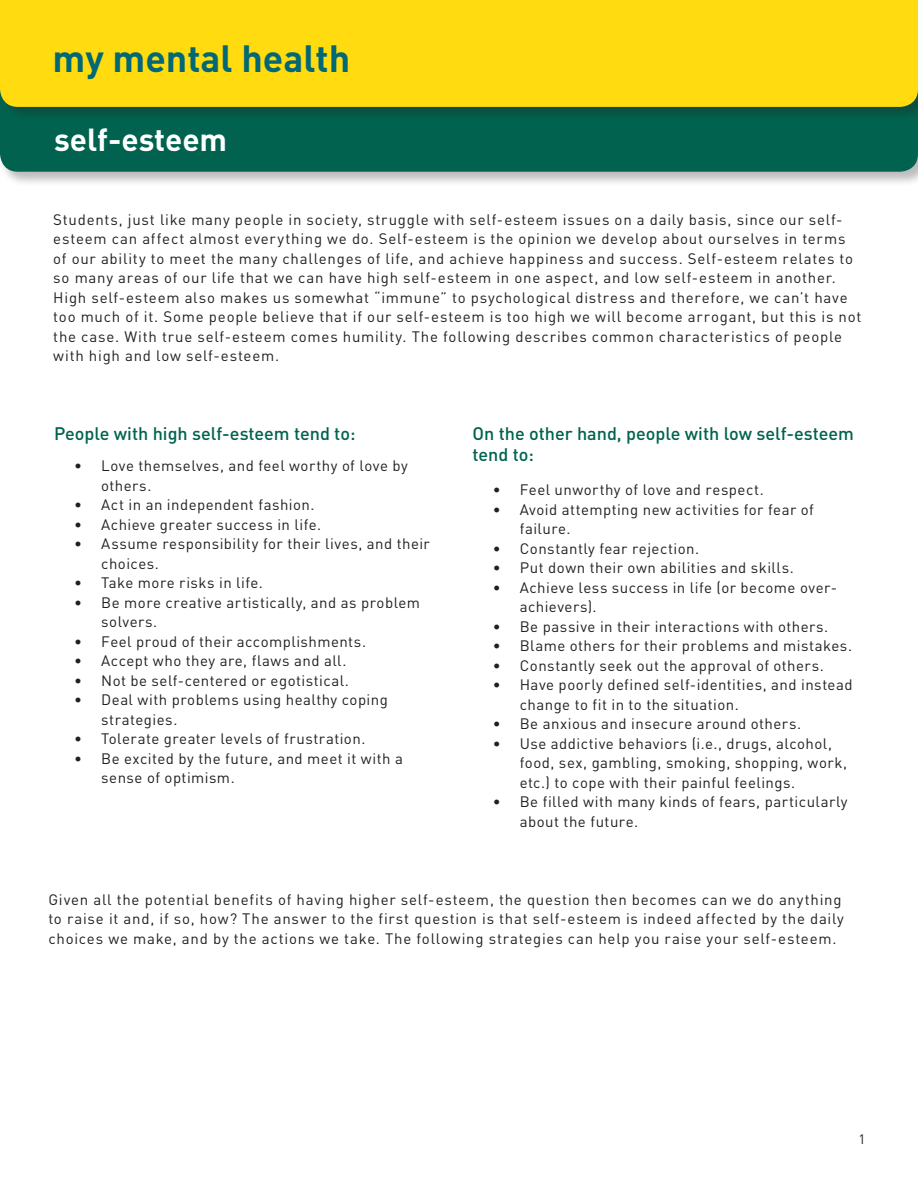
<style>
.page{position:relative;width:918px;height:1188px;background:#fff}
.page>*{position:absolute;margin:0;border:0;box-sizing:border-box;transform-origin:0 0}
.t1{font:700 37.5px "DIN Pro";color:#016875}
.t2{font:700 31.5px "DIN Pro";color:#fff}
.t3{font:500 18px/21.6px "DIN Pro";color:#01634f}
.t4{font:15px/19.5px "DIN Pro";letter-spacing:.04em;color:#231f20}
.t5{font:13.5px "DIN Pro";color:#231f20}
</style>
<div class="page">
<div style="left:0;top:22px;width:918px;height:165px;background:#231f20;opacity:.3"></div>
<div style="left:0;top:24px;width:918px;height:148px;background:#01634f;border-radius:18px"></div>
<div style="left:0;top:0;width:918px;height:122px;background:#055948"></div>
<div style="left:0;top:0;width:918px;height:107px;background:#ffdb0f"></div>
<p class="t1" style="left:52px;top:27px;width:299px">my mental health</p>
<p class="t2" style="left:54px;top:114px;width:175px">self-esteem</p>
<p class="t4" style="left:53px;top:208px;width:810px">Students, just like many people in society, struggle with self-esteem issues on a daily basis, since our self&shy;esteem can affect almost everything we do. Self-esteem is the opinion we develop about ourselves in terms of our ability to meet the many challenges of life, and achieve happiness and success. Self-esteem relates to so many areas of our life that we can have high self-esteem in one aspect, and low self-esteem in another.<br>High self-esteem also makes us somewhat “immune” to psychological distress and therefore, we can’t have too much of it. Some people believe that if our self-esteem is too high we will become arrogant, but this is not the case. With true self-esteem comes humility. The following describes common characteristics of people with high and low self-esteem.</p>
<p class="t3" style="left:54px;top:420px;width:303px">People with high self-esteem tend to:</p>
<p class="t4" style="left:101px;top:455px;width:308px;text-indent:-27px">• Love themselves, and feel worthy of love by others.</p>
<p class="t4" style="left:74px;top:494px;width:242px">• Act in an independent fashion.</p>
<p class="t4" style="left:74px;top:513px;width:248px">• Achieve greater success in life.</p>
<p class="t4" style="left:101px;top:533px;width:330px;text-indent:-27px">• Assume responsibility for their lives, and their choices.</p>
<p class="t4" style="left:74px;top:572px;width:190px">• Take more risks in life.</p>
<p class="t4" style="left:101px;top:591px;width:320px;text-indent:-27px">• Be more creative artistically, and as problem solvers.</p>
<p class="t4" style="left:74px;top:630px;width:293px">• Feel proud of their accomplishments.</p>
<p class="t4" style="left:74px;top:650px;width:274px">• Accept who they are, flaws and all.</p>
<p class="t4" style="left:74px;top:669px;width:276px">• Not be self-centered or egotistical.</p>
<p class="t4" style="left:101px;top:689px;width:288px;text-indent:-27px">• Deal with problems using healthy coping strategies.</p>
<p class="t4" style="left:74px;top:728px;width:293px">• Tolerate greater levels of frustration.</p>
<p class="t4" style="left:101px;top:747px;width:303px;text-indent:-27px">• Be excited by the future, and meet it with a sense of optimism.</p>
<p class="t3" style="left:472px;top:420px;width:383px">On the other hand, people with low self-esteem tend to:</p>
<p class="t4" style="left:493px;top:479px;width:273px">• Feel unworthy of love and respect.</p>
<p class="t4" style="left:520px;top:498px;width:296px;text-indent:-27px">• Avoid attempting new activities for fear of failure.</p>
<p class="t4" style="left:493px;top:537px;width:208px">• Constantly fear rejection.</p>
<p class="t4" style="left:493px;top:557px;width:303px">• Put down their own abilities and skills.</p>
<p class="t4" style="left:520px;top:576px;width:319px;text-indent:-27px">• Achieve less success in life (or become over&shy;achievers).</p>
<p class="t4" style="left:493px;top:615px;width:337px">• Be passive in their interactions with others.</p>
<p class="t4" style="left:493px;top:635px;width:361px">• Blame others for their problems and mistakes.</p>
<p class="t4" style="left:493px;top:654px;width:333px">• Constantly seek out the approval of others.</p>
<p class="t4" style="left:520px;top:674px;width:334px;text-indent:-27px">• Have poorly defined self-identities, and instead change to fit in to the situation.</p>
<p class="t4" style="left:493px;top:713px;width:310px">• Be anxious and insecure around others.</p>
<p class="t4" style="left:520px;top:732px;width:329px;text-indent:-27px">• Use addictive behaviors (i.e., drugs, alcohol, food, sex, gambling, smoking, shopping, work, etc.) to cope with their painful feelings.</p>
<p class="t4" style="left:520px;top:791px;width:329px;text-indent:-27px">• Be filled with many kinds of fears, particularly about the future.</p>
<p class="t4" style="left:48px;top:888px;width:797px">Given all the potential benefits of having higher self-esteem, the question then becomes can we do anything to raise it and, if so, how? The answer to the first question is that self-esteem is indeed affected by the daily choices we make, and by the actions we take. The following strategies can help you raise your self-esteem.</p>
<p class="t5" style="left:858px;top:1129px;width:9px">1</p>
</div>
